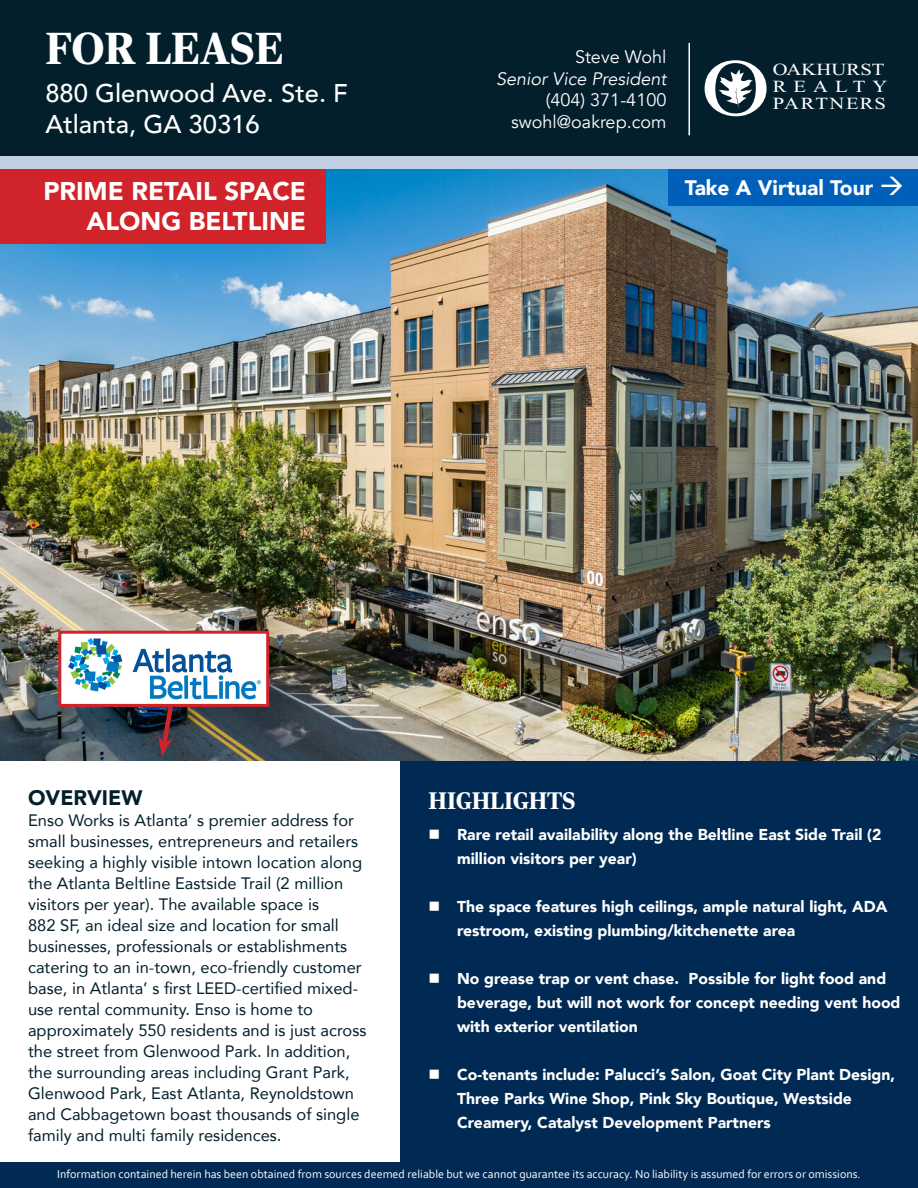
<style>
.page{position:relative;width:918px;height:1188px;background:#fff}
.page>*{position:absolute;margin:0;border:0;box-sizing:border-box;transform-origin:0 0}
.t1{font:900 45px "Rocky";color:#fff}
.t2{font:500 25.65px "Avenir";color:#fff}
.t3{font:900 25.65px "Avenir";color:#fff}
.t4{font:900 24px "Rocky";color:#fff}
.t5{font:900 21px "Avenir";color:#fff}
.t6{font:900 21px "Avenir";color:#031f2c}
.t7{font:18px "Avenir";color:#fff}
.t8{font:italic 18px "Avenir";color:#fff}
.t9{font:16.95px/17px "Times New Roman";letter-spacing:.05em;color:#fff;scale:1.22 1}
.t10{font:16.5px/21px "Avenir";color:#031f2c}
.t11{font:900 15.75px/24px "Avenir";color:#fff}
.t12{font:12px "Corbel";color:#fff}
</style>
<div class="page">
<div style="left:0;top:1162px;width:918px;height:26px;background:#002953"></div>
<div style="left:400px;top:759px;width:518px;height:407px;background:#002953"></div>
<img style="left:0;top:169px;width:918px;height:591px">
<div style="left:668px;top:166px;width:250px;height:40px;background:#005fb9"></div>
<div style="left:0;top:168px;width:326px;height:76px;background:#d1232a"></div>
<div style="left:60px;top:632px;width:208px;height:73px;background:#fff"></div>
<img style="left:68px;top:639px;width:192px;height:61px">
<div style="left:58px;top:631px;width:211px;height:76px;border:3px solid #d1232a"></div>
<svg style="left:158px;top:703px;width:18px;height:53px"></svg>
<div style="left:0;top:13px;width:918px;height:156px;background:#c2d0e4"></div>
<div style="left:0;top:0;width:918px;height:156px;background:#031f2c"></div>
<hr style="left:688px;top:43px;width:2px;height:92px;background:#fff">
<svg style="left:719px;top:69px;width:34px;height:39px"></svg>
<p class="t1" style="left:45px;top:22px;width:240px">FOR LEASE</p>
<p class="t2" style="left:45px;top:71px;width:304px">880 Glenwood Ave. Ste. F</p>
<p class="t2" style="left:45px;top:102px;width:216px">Atlanta, GA 30316</p>
<p class="t7" style="left:575px;top:46px;width:93px">Steve Wohl</p>
<p class="t8" style="left:496px;top:68px;width:172px">Senior Vice President</p>
<p class="t7" style="left:546px;top:89px;width:122px">(404) 371-4100</p>
<p class="t7" style="left:511px;top:111px;width:157px">swohl@oakrep.com</p>
<p class="t9" style="left:773px;top:61px;width:96px">OAKHURST<br>REALTY<br>PARTNERS</p>
<p class="t3" style="left:43px;top:169px;width:264px">PRIME RETAIL SPACE</p>
<p class="t5" style="left:685px;top:170px;width:221px">Take A Virtual Tour →</p>
<p class="t3" style="left:87px;top:200px;width:221px">ALONG BELTLINE</p>
<p class="t6" style="left:28px;top:780px;width:116px">OVERVIEW</p>
<p class="t10" style="left:28px;top:810px;width:340px">Enso Works is Atlanta’ s premier address for small businesses, entrepreneurs and retailers seeking a highly visible intown location along the Atlanta Beltline Eastside Trail (2 million visitors per year). The available space is<br>882 SF, an ideal size and location for small businesses, professionals or establishments catering to an in-town, eco-friendly customer base, in Atlanta’ s first LEED-certified mixed&shy;use rental community. Enso is home to approximately 550 residents and is just across the street from Glenwood Park. In addition, the surrounding areas including Grant Park, Glenwood Park, East Atlanta, Reynoldstown and Cabbagetown boast thousands of single family and multi family residences.</p>
<p class="t4" style="left:429px;top:786px;width:148px">HIGHLIGHTS</p>
<p class="t11" style="left:457px;top:822px;width:426px">Rare retail availability along the Beltline East Side Trail (2 million visitors per year)</p>
<p class="t11" style="left:457px;top:894px;width:432px">The space features high ceilings, ample natural light, ADA restroom, existing plumbing/kitchenette area</p>
<p class="t11" style="left:457px;top:966px;width:445px">No grease trap or vent chase. Possible for light food and beverage, but will not work for concept needing vent hood with exterior ventilation</p>
<p class="t11" style="left:457px;top:1062px;width:440px">Co-tenants include: Palucci’s Salon, Goat City Plant Design,<br>Three Parks Wine Shop, Pink Sky Boutique, Westside<br>Creamery, Catalyst Development Partners</p>
<p class="t12" style="left:57px;top:1167px;width:805px">Information contained herein has been obtained from sources deemed reliable but we cannot guarantee its accuracy. No liability is assumed for errors or omissions.</p>
</div>
